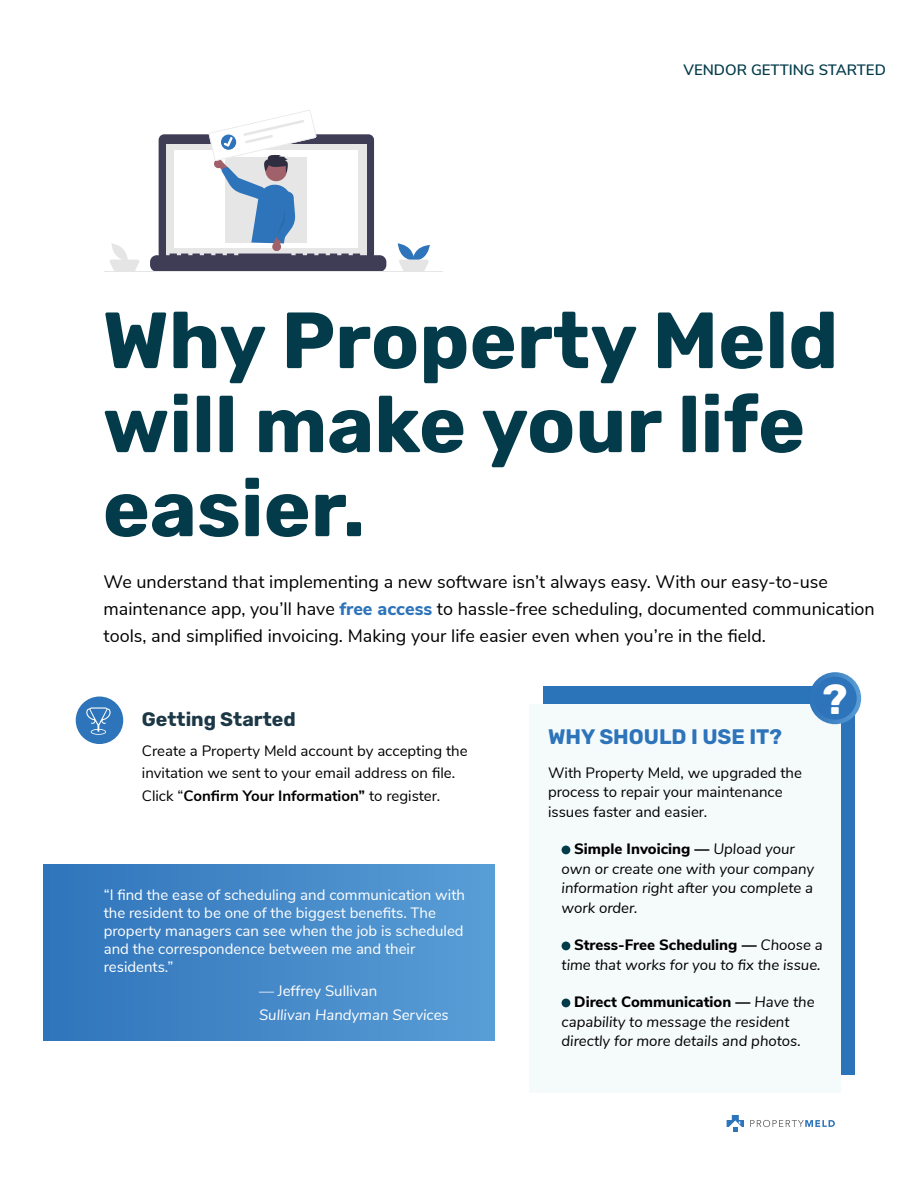
<style>
.page{position:relative;width:918px;height:1188px;background:#fff}
.page>*{position:absolute;margin:0;border:0;box-sizing:border-box;transform-origin:0 0}
.t1{font:700 79.5px/84px "Rubik";color:#033b4b}
.t2{font:700 42px "Rubik";color:#fff}
.t3{font:700 21px "Rubik";color:#2d74ba}
.t4{font:700 19.5px "Rubik";color:#1c3846}
.t5{font:18px/27px "Nunito Sans";color:#000}
.t6{font:italic 15px/19.5px "Nunito Sans";color:#000}
.t7{font:15px/22.5px "Nunito Sans";color:#000}
.t8{font:15px/18px "Nunito Sans";color:#fff}
.t9{font:italic 15px "Nunito Sans";color:#fff}
.t10{font:600 15px "Nunito Sans";color:#033b4b}
.s1{font-weight:800;color:#2d74ba}
.s2{font-weight:700}
.s3{font-weight:800;font-style:normal}
</style>
<div class="page">
<hr style="left:104px;top:271px;width:339px;height:1px;background:#e6e6e6">
<svg style="left:398px;top:243px;width:32px;height:28px"></svg>
<svg style="left:110px;top:243px;width:29px;height:28px"></svg>
<svg style="left:150px;top:110px;width:236px;height:161px"></svg>
<div style="left:544px;top:686px;width:311px;height:388px;background:#2c74ba"></div>
<div style="left:530px;top:704px;width:311px;height:389px;background:#f5fafb"></div>
<div style="left:562px;top:846px;width:8px;height:8px;background:#033b4b;border-radius:50%"></div>
<div style="left:562px;top:942px;width:8px;height:8px;background:#033b4b;border-radius:50%"></div>
<div style="left:562px;top:999px;width:8px;height:8px;background:#033b4b;border-radius:50%"></div>
<div style="left:76px;top:697px;width:47px;height:47px;background:#2d74ba;border-radius:50%"></div>
<div style="left:811px;top:674px;width:48px;height:48px;background:#2d74ba;border-radius:50%"></div>
<div style="left:809px;top:672px;width:52px;height:52px;border:4px solid #fff;border-radius:50%"></div>
<svg style="left:86px;top:707px;width:25px;height:28px"></svg>
<svg style="left:727px;top:1115px;width:17px;height:17px"></svg>
<svg style="left:750px;top:1120px;width:85px;height:7px"></svg>
<div style="left:43px;top:864px;width:452px;height:177px;background:linear-gradient(to right,#2f74bb,#599dd5)"></div>
<p class="t10" style="left:684px;top:59px;width:204px">VENDOR GETTING STARTED</p>
<h1 class="t1" style="left:103px;top:301px;width:737px">Why Property Meld will make your life easier.</h1>
<p class="t5" style="left:104px;top:567px;width:773px">We understand that implementing a new software isn’t always easy. With our easy-to-use maintenance app, you’ll have <span class="s1">free access</span> to hassle-free scheduling, documented communication tools, and simplified invoicing. Making your life easier even when you’re in the field.</p>
<h3 class="t4" style="left:142px;top:708px;width:155px">Getting Started</h3>
<p class="t7" style="left:142px;top:738px;width:327px">Create a Property Meld account by accepting the invitation we sent to your email address on file.<br>Click “<span class="s2">Confirm Your Information”</span> to register.</p>
<p class="t8" style="left:104px;top:885px;width:363px">“I find the ease of scheduling and communication with the resident to be one of the biggest benefits. The property managers can see when the job is scheduled and the correspondence between me and their residents.”</p>
<p class="t8" style="left:259px;top:981px;width:120px">— Jeffrey Sullivan</p>
<p class="t9" style="left:259px;top:1004px;width:191px">Sullivan Handyman Services</p>
<h3 class="t3" style="left:548px;top:725px;width:235px">WHY SHOULD I USE IT?</h3>
<h2 class="t2" style="left:823px;top:675px;width:27px">?</h2>
<p class="t7" style="left:548px;top:762px;width:255px;line-height:19.5px">With Property Meld, we upgraded the process to repair your maintenance issues faster and easier.</p>
<p class="t6" style="left:562px;top:839px;width:254px;text-indent:13px"><span class="s3">Simple Invoicing —</span> Upload your own or create one with your company information right after you complete a work order.</p>
<p class="t6" style="left:562px;top:935px;width:263px;text-align:right"><span class="s3">Stress-Free Scheduling —</span> Choose a time that works for you to fix the issue.</p>
<p class="t6" style="left:562px;top:992px;width:255px;text-indent:13px"><span class="s3">Direct Communication —</span> Have the capability to message the resident directly for more details and photos.</p>
</div>
